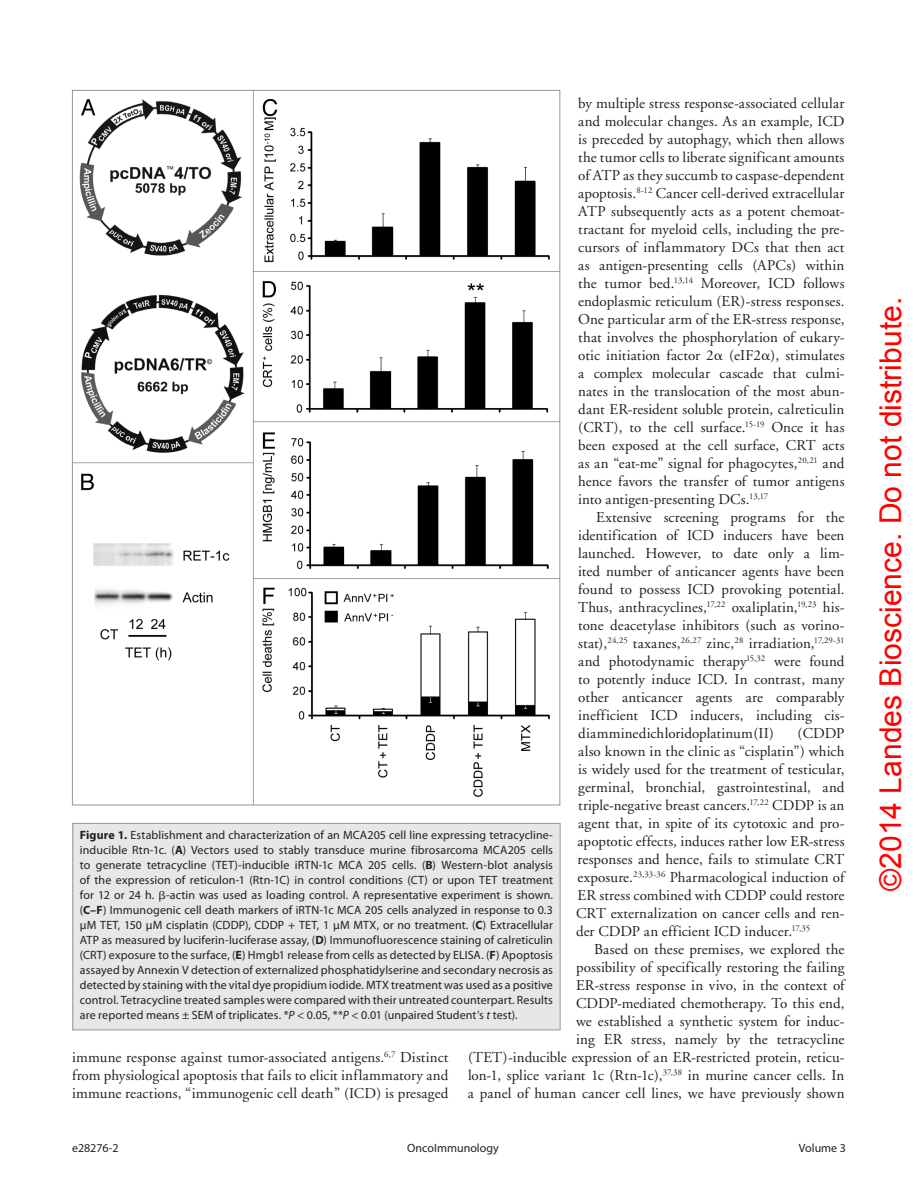
<style>
.page{position:relative;width:918px;height:1188px;background:#fff}
.page>*{position:absolute;margin:0;border:0;box-sizing:border-box;transform-origin:0 0}
.t1{font:30.15px "Arial";color:#f00}
.t2{font:15px/18px "Adobe Garamond";letter-spacing:.01em;color:#231f20;text-align:justify}
.t3{font:12px/15px "Myriad Pro";letter-spacing:.005em;color:#231f20;text-align:justify}
.s1{font-family:"Universal Std Greekw Math Pi"}
.s2{font-weight:700}
.s3{font-style:italic}
</style>
<div class="page">
<img style="left:74px;top:92px;width:484px;height:711px">
<div style="left:73px;top:823px;width:487px;height:207px;background:#e6e7e9"></div>
<div style="left:72px;top:823px;width:489px;height:207px;border:1px solid #939598"></div>
<p class="t2" style="left:578px;top:95px;width:268px">by multiple stress response-associated cellular and molecular changes. As an example, ICD is preceded by autophagy, which then allows the tumor cells to liberate significant amounts of ATP as they succumb to caspase-dependent apoptosis.<sup>8-12</sup> Cancer cell-derived extracellular ATP subsequently acts as a potent chemoat&shy;tractant for myeloid cells, including the pre&shy;cursors of inflammatory DCs that then act as antigen-presenting cells (APCs) within the tumor bed.<sup>13,14</sup> Moreover, ICD follows endoplasmic reticulum (ER)-stress responses.<br>One particular arm of the ER-stress response, that involves the phosphorylation of eukary&shy;otic initiation factor 2<span class="s1">α</span> (eIF2<span class="s1">α</span>), stimulates a complex molecular cascade that culmi&shy;nates in the translocation of the most abun&shy;dant ER-resident soluble protein, calreticulin (CRT), to the cell surface.<sup>15-19</sup> Once it has been exposed at the cell surface, CRT acts as an “eat-me” signal for phagocytes,<sup>20,21</sup> and hence favors the transfer of tumor antigens into antigen-presenting DCs.<sup>13,17</sup></p>
<p class="t2" style="left:578px;top:509px;width:268px;text-indent:18px">Extensive screening programs for the identification of ICD inducers have been launched. However, to date only a lim&shy;ited number of anticancer agents have been found to possess ICD provoking potential.<br>Thus, anthracyclines,<sup>17,22</sup> oxaliplatin,<sup>19,23</sup> his&shy;tone deacetylase inhibitors (such as vorino&shy;stat),<sup>24,25</sup> taxanes,<sup>26,27</sup> zinc,<sup>28</sup> irradiation,<sup>17,29-31 </sup>and photodynamic therapy<sup>15,32</sup> were found to potently induce ICD. In contrast, many other anticancer agents are comparably inefficient ICD inducers, including cis&shy;diamminedichloridoplatinum(II)</p>
<p class="t2" style="left:576px;top:725px;width:270px;text-indent:222px">(CDDP also known in the clinic as “cisplatin”) which is widely used for the treatment of testicular, germinal, bronchial, gastrointestinal, and triple-negative breast cancers.<sup>17,22</sup> CDDP is an agent that, in spite of its cytotoxic and pro&shy;apoptotic effects, induces rather low ER-stress responses and hence, fails to stimulate CRT exposure.<sup>23,33-36</sup> Pharmacological induction of ER stress combined with CDDP could restore CRT externalization on cancer cells and ren&shy;der CDDP an efficient ICD inducer.<sup>17,35</sup></p>
<p class="t2" style="left:468px;top:941px;width:378px;text-align:right">Based on these premises, we explored the<br>possibility of specifically restoring the failing<br>ER-stress response in vivo, in the context of<br>CDDP-mediated chemotherapy. To this end,<br>we established a synthetic system for induc-<br>ing ER stress, namely by the tetracycline<br>(TET)-inducible expression of an ER-restricted protein, reticu&shy;lon-1, splice variant 1c (Rtn-1c),<sup>37,38</sup> in murine cancer cells. In a panel of human cancer cell lines, we have previously shown</p>
<p class="t3" style="left:80px;top:828px;width:475px"><span class="s2">Figure 1.</span> Establishment and characterization of an MCA 205 cell line expressing tetracycline&shy;inducible Rtn-1c. (<span class="s2">A</span>) Vectors used to stably transduce murine fibrosarcoma MCA 205 cells to generate tetracycline (TET)-inducible iRTN-1c MCA</p>
<p class="t3" style="left:80px;top:858px;width:475px;text-indent:288px">205 cells. (<span class="s2">B</span>) Western-blot analysis of the expression of reticulon-1 (Rtn-1C) in control conditions (CT) or upon TET treatment for 12 or 24 h. <span class="s1">β</span>-actin was used as loading control. A representative experiment is shown. (<span class="s2">C–F</span>) Immunogenic cell death markers of iRTN-1c MCA 205 cells analyzed in response to 0.3 µM TET, 150 µM cisplatin (CDDP), CDDP + TET, 1 µM MTX, or no treatment. (<span class="s2">C</span>) Extracellular ATP as measured by luciferin-luciferase assay, (<span class="s2">D</span>) Immunofluorescence staining of calreticulin (CR T) exposure to the surface, (<span class="s2">E</span>) Hmgb1 release from cells as detected by ELISA</p>
<p class="t3" style="left:80px;top:948px;width:475px;text-indent:401px">. (<span class="s2">F</span>) Apoptosis assayed by Annexin V detection of externalized phosphatidylserine and secondary necrosis as detected by staining with the vital dye propidium iodide. MTX treatment was used as a positive control. Tetracycline treated samples were compared with their untreated counterpart. Results are reported means ± SEM of triplicates. *<span class="s3">P</span> &lt; 0.05, **<span class="s3">P</span> &lt; 0.01 (unpaired Student’s <span class="s3">t</span> test).</p>
<p class="t2" style="left:72px;top:1049px;width:378px">immune response against tumor-associated antigens.<sup>6,7</sup> Distinct from physiological apoptosis that fails to elicit inflammatory and immune reactions, “immunogenic cell death” (ICD) is presaged</p>
<p class="t3" style="left:72px;top:1140px;width:48px">e28276-2</p>
<p class="t3" style="left:407px;top:1140px;width:93px">OncoI mmunology</p>
<p class="t3" style="left:799px;top:1140px;width:49px">Volume 3</p>
<h1 class="t1" style="left:871px;top:891px;width:595px;rotate:-90deg">©2014 Landes Bioscience. Do not distribute.</h1>
</div>
